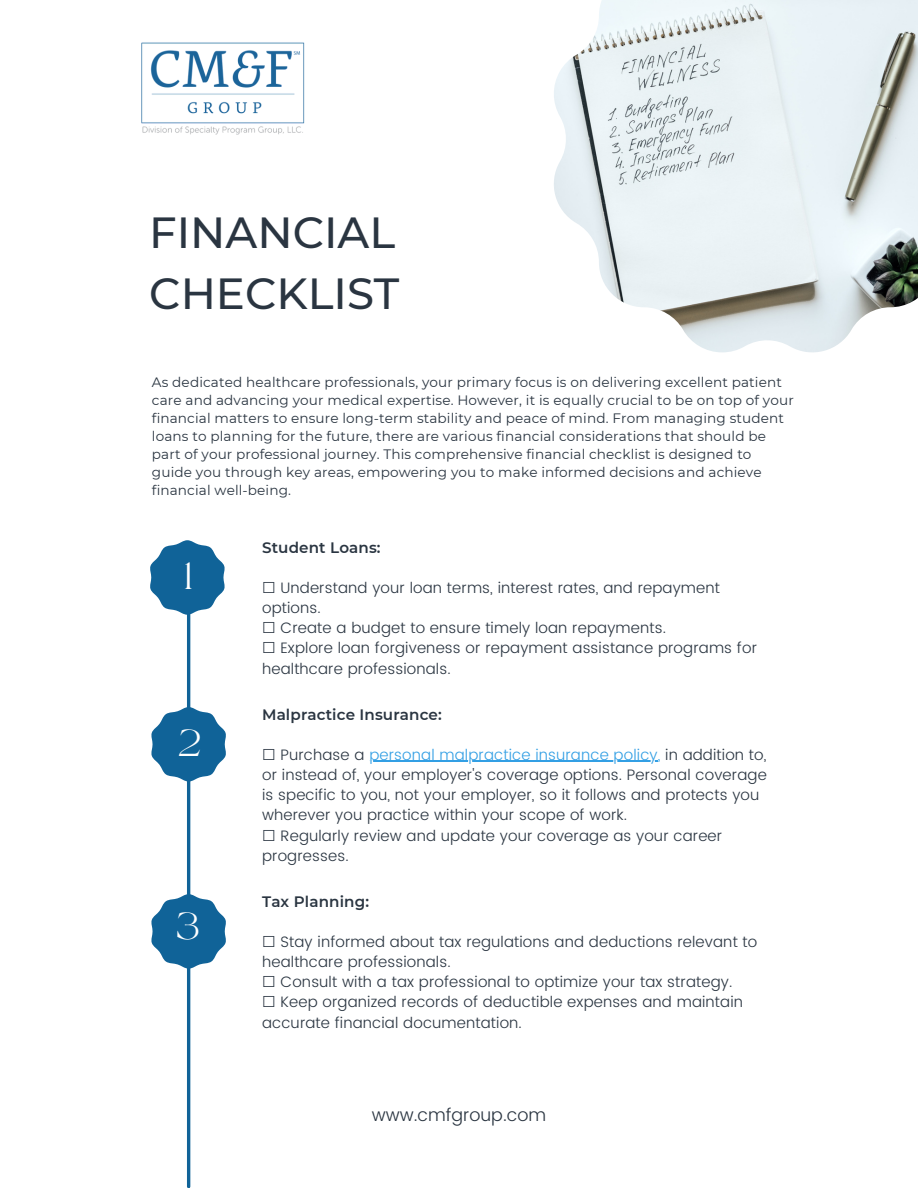
<style>
.page{position:relative;width:918px;height:1188px;background:#fff}
.page>*{position:absolute;margin:0;border:0;box-sizing:border-box;transform-origin:0 0}
.t1{font:500 43.5px/60.8px "Montserrat";color:#2a3541}
.t2{font:26.1px "TANAEGEAN";color:#fff}
.t3{font:300 17.7px "Poppins";color:#2a3541}
.t4{font:300 15.15px/20.2px "Poppins";letter-spacing:.01em;color:#2a3541}
.t5{font:600 15.15px "Montserrat";letter-spacing:.01em;color:#2a3541}
.t6{font:13.65px/18px "Montserrat";letter-spacing:.01em;color:#2a3541}
.s1{font-family:"DejaVu Sans";font-weight:400}
.s2{color:#329fe4}
</style>
<div class="page">
<hr style="left:187px;top:579px;width:3px;height:608px;background:#106398">
<svg style="left:150px;top:540px;width:75px;height:75px"></svg>
<svg style="left:151px;top:707px;width:75px;height:75px"></svg>
<img style="left:554px;top:0;width:364px;height:352px">
<img style="left:141px;top:42px;width:164px;height:93px">
<hr style="left:369px;top:761px;width:289px;height:1px;background:#329fe4">
<svg style="left:151px;top:894px;width:75px;height:75px"></svg>
<p class="t1" style="left:149px;top:203px;width:252px">FINANCIAL<br>CHECKLIST</p>
<p class="t6" style="left:152px;top:373px;width:643px">As dedicated healthcare professionals, your primary focus is on delivering excellent patient care and advancing your medical expertise. However, it is equally crucial to be on top of your financial matters to ensure long-term stability and peace of mind. From managing student loans to planning for the future, there are various financial considerations that should be part of your professional journey. This comprehensive financial checklist is designed to guide you through key areas, empowering you to make informed decisions and achieve financial well-being.</p>
<p class="t2" style="left:184px;top:562px;width:10px">1</p>
<p class="t2" style="left:179px;top:728px;width:23px">2</p>
<p class="t2" style="left:177px;top:911px;width:25px">3</p>
<p class="t5" style="left:262px;top:539px;width:120px">Student Loans:</p>
<p class="t4" style="left:262px;top:577px;width:459px"><span class="s1">☐</span> Understand your loan terms, interest rates, and repayment options.</p>
<p class="t4" style="left:262px;top:618px;width:405px"><span class="s1">☐</span> Create a budget to ensure timely loan repayments.</p>
<p class="t4" style="left:262px;top:638px;width:496px"><span class="s1">☐</span> Explore loan forgiveness or repayment assistance programs for healthcare professionals.</p>
<p class="t5" style="left:262px;top:705px;width:181px">Malpractice Insurance:</p>
<p class="t4" style="left:262px;top:744px;width:506px"><span class="s1">☐</span> Purchase a <span class="s2">personal malpractice insurance policy,</span> in addition to, or instead of, your employer's coverage options. Personal coverage is specific to you, not your employer, so it follows and protects you wherever you practice within your scope of work.</p>
<p class="t4" style="left:262px;top:825px;width:462px"><span class="s1">☐</span> Regularly review and update your coverage as your career progresses.</p>
<p class="t5" style="left:262px;top:893px;width:108px">Tax Planning:</p>
<p class="t4" style="left:262px;top:931px;width:497px"><span class="s1">☐</span> Stay informed about tax regulations and deductions relevant to healthcare professionals.</p>
<p class="t4" style="left:262px;top:972px;width:472px"><span class="s1">☐</span> Consult with a tax professional to optimize your tax strategy.</p>
<p class="t4" style="left:262px;top:992px;width:482px"><span class="s1">☐</span> Keep organized records of deductible expenses and maintain accurate financial documentation.</p>
<p class="t3" style="left:372px;top:1105px;width:176px">www.cmfgroup.com</p>
</div>
